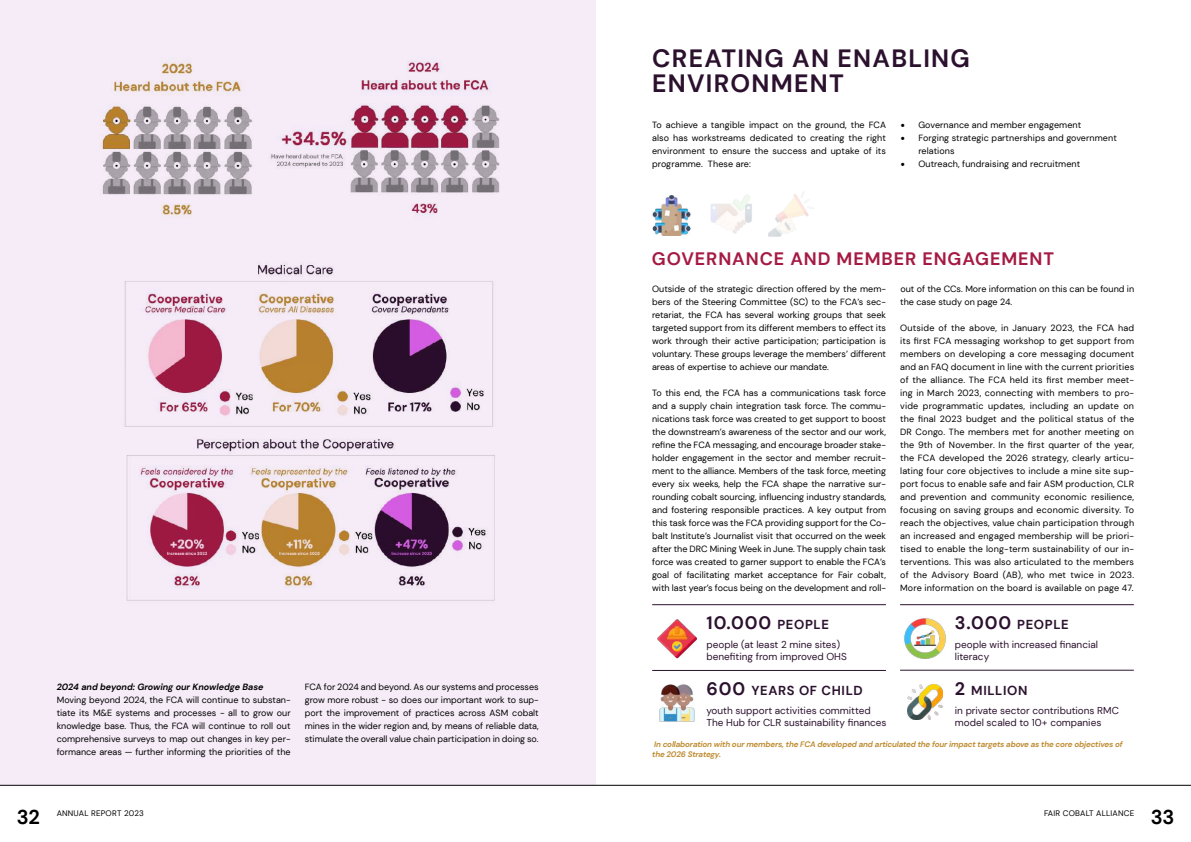
<style>
.page{position:relative;width:1191px;height:842px;background:#fff}
.page>*{position:absolute;margin:0;border:0;box-sizing:border-box;transform-origin:0 0}
.t1{font:700 25px/25px "DM Sans";letter-spacing:.05em;color:#2b112e}
.t2{font:700 20px "DM Sans";color:#000}
.t3{font:700 18px "DM Sans";letter-spacing:.05em;color:#a51a43}
.t4{font:700 18px "DM Sans";color:#2b112e}
.t5{font:700 13px "DM Sans";letter-spacing:.05em;color:#2b112e}
.t6{font:10px/12px "DM Sans";color:#2b112e}
.t7{font:9px/13px "DM Sans";color:#000;text-align:justify}
.t8{font:italic 700 9px "DM Sans";color:#000}
.t9{font:italic 700 8px/10px "DM Sans";letter-spacing:-.02em;color:#be8b30}
.t10{font:8px "DM Sans";letter-spacing:.025em;color:#000}
.s1{font-family:"Minion Pro";font-size:12px}
.s2{font-size:13px}
.s3{font-size:18px}
</style>
<div class="page">
<hr style="left:0;top:785px;width:1191px;height:1px;background:#000">
<div style="left:0;top:0;width:595px;height:785px;background:#f6ecf8"></div>
<img style="left:710px;top:195px;width:42px;height:39px">
<img style="left:652px;top:195px;width:39px;height:40px">
<img style="left:768px;top:194px;width:45px;height:43px">
<img style="left:99px;top:57px;width:401px;height:147px">
<img style="left:124px;top:204px;width:371px;height:397px">
<hr style="left:652px;top:604px;width:234px;height:1px;background:#2b112e">
<hr style="left:652px;top:670px;width:234px;height:1px;background:#2b112e">
<hr style="left:900px;top:604px;width:233px;height:1px;background:#2b112e">
<hr style="left:900px;top:670px;width:233px;height:1px;background:#2b112e">
<img style="left:657px;top:619px;width:40px;height:40px">
<img style="left:659px;top:684px;width:36px;height:38px">
<img style="left:904px;top:618px;width:42px;height:41px">
<img style="left:907px;top:685px;width:35px;height:35px">
<h1 class="t1" style="left:652px;top:46px;width:319px">CREATING AN ENABLING<br>ENVIRONMENT</h1>
<p class="t7" style="left:900px;top:118px;width:182px"><span class="s1">•</span> Governance and member engagement</p>
<p class="t7" style="left:918px;top:131px;width:200px;text-indent:-18px"><span class="s1">•</span> Forging strategic partnerships and government relations</p>
<p class="t7" style="left:900px;top:157px;width:181px"><span class="s1">•</span> Outreach, fundraising and recruitment</p>
<p class="t7" style="left:652px;top:118px;width:235px">To achieve a tangible impact on the ground, the FCA also has workstreams dedicated to creating the right environment to ensure the success and uptake of its programme. These are:</p>
<h3 class="t3" style="left:652px;top:247px;width:403px">GOVERNANCE AND MEMBER ENGAGEMENT</h3>
<p class="t7" style="left:652px;top:283px;width:235px">Outside of the strategic direction offered by the mem&shy;bers of the Steering Committee (SC) to the FCA’s sec&shy;retariat, the FCA has several working groups that seek targeted support from its different members to effect its work through their active participation; participation is voluntary. These groups leverage the members’ different areas of expertise to achieve our mandate.</p>
<p class="t7" style="left:652px;top:387px;width:235px">To this end, the FCA has a communications task force and a supply chain integration task force. The commu&shy;nications task force was created to get support to boost the downstream’s awareness of the sector and our work, refine the FCA messaging, and encourage broader stake&shy;holder engagement in the sector and member recruit&shy;ment to the alliance. Members of the task force, meeting every six weeks, help the FCA shape the narrative sur&shy;rounding cobalt sourcing, influencing industry standards, and fostering responsible practices. A key output from this task force was the FCA providing support for the Co&shy;balt Institute’s Journalist visit that occurred on the week after the DRC Mining Week in June. The supply chain task force was created to garner support to enable the FCA’s goal of facilitating market acceptance for Fair cobalt, with last year’s focus being on the development and roll-</p>
<p class="t7" style="left:900px;top:283px;width:235px">out of the CCs. More information on this can be found in the case study on page 24.</p>
<p class="t7" style="left:900px;top:322px;width:235px">Outside of the above, in January 2023, the FCA had its first FCA messaging workshop to get support from members on developing a core messaging document and an FAQ document in line with the current priorities of the alliance. The FCA held its first member meet&shy;ing in March 2023, connecting with members to pro&shy;vide programmatic updates, including an update on the final 2023 budget and the political status of the DR Congo. The members met for another meeting on the 9th of November. In the first quarter of the year, the FCA developed the 2026 strategy, clearly articu&shy;lating four core objectives to include a mine site sup&shy;port focus to enable safe and fair ASM production, CLR and prevention and community economic resilience, focusing on saving groups and economic diversity. To reach the objectives, value chain participation through an increased and engaged membership will be priori&shy;tised to enable the long-term sustainability of our in&shy;terventions. This was also articulated to the members of the Advisory Board (AB), who met twice in 2023.<br>More information on the board is available on page 47.</p>
<h3 class="t4" style="left:706px;top:611px;width:124px">10.000 <span class="s2">PEOPLE</span></h3>
<h3 class="t5" style="left:955px;top:616px;width:115px"><span class="s3">3.000</span> PEOPLE</h3>
<p class="t8" style="left:57px;top:681px;width:208px">2024 and beyond: Growing our Knowledge Base</p>
<p class="t7" style="left:57px;top:693px;width:235px">Moving beyond 2024, the FCA will continue to substan&shy;tiate its M&amp;E systems and processes - all to grow our knowledge base. Thus, the FCA will continue to roll out comprehensive surveys to map out changes in key per&shy;formance areas — further informing the priorities of the</p>
<p class="t7" style="left:305px;top:680px;width:235px">FCA for 2024 and beyond. As our systems and processes grow more robust - so does our important work to sup&shy;port the improvement of practices across ASM cobalt mines in the wider region and, by means of reliable data, stimulate the overall value chain participation in doing so.</p>
<p class="t6" style="left:706px;top:639px;width:142px">people (at least 2 mine sites) benefiting from improved OHS</p>
<p class="t6" style="left:955px;top:639px;width:145px">people with increased financial literacy</p>
<h3 class="t5" style="left:706px;top:682px;width:158px"><span class="s3">600</span> YEARS OF CHILD</h3>
<h3 class="t5" style="left:955px;top:682px;width:74px"><span class="s3">2</span> MILLION</h3>
<p class="t6" style="left:706px;top:705px;width:182px">youth support activities committed<br>The Hub for CLR sustainability finances</p>
<p class="t6" style="left:955px;top:705px;width:165px">in private sector contributions RMC model scaled to 10+ companies</p>
<p class="t9" style="left:652px;top:739px;width:472px">In collaboration with our members, the FCA developed and articulated the four impact targets above as the core objectives of the 2026 Strategy.</p>
<h2 class="t2" style="left:17px;top:804px;width:25px">32</h2>
<h2 class="t2" style="left:1150px;top:804px;width:25px">33</h2>
<p class="t10" style="left:57px;top:808px;width:89px">ANNUAL REPORT 2023</p>
<p class="t10" style="left:1044px;top:808px;width:92px">FAIR COBALT ALLIANCE</p>
</div>
